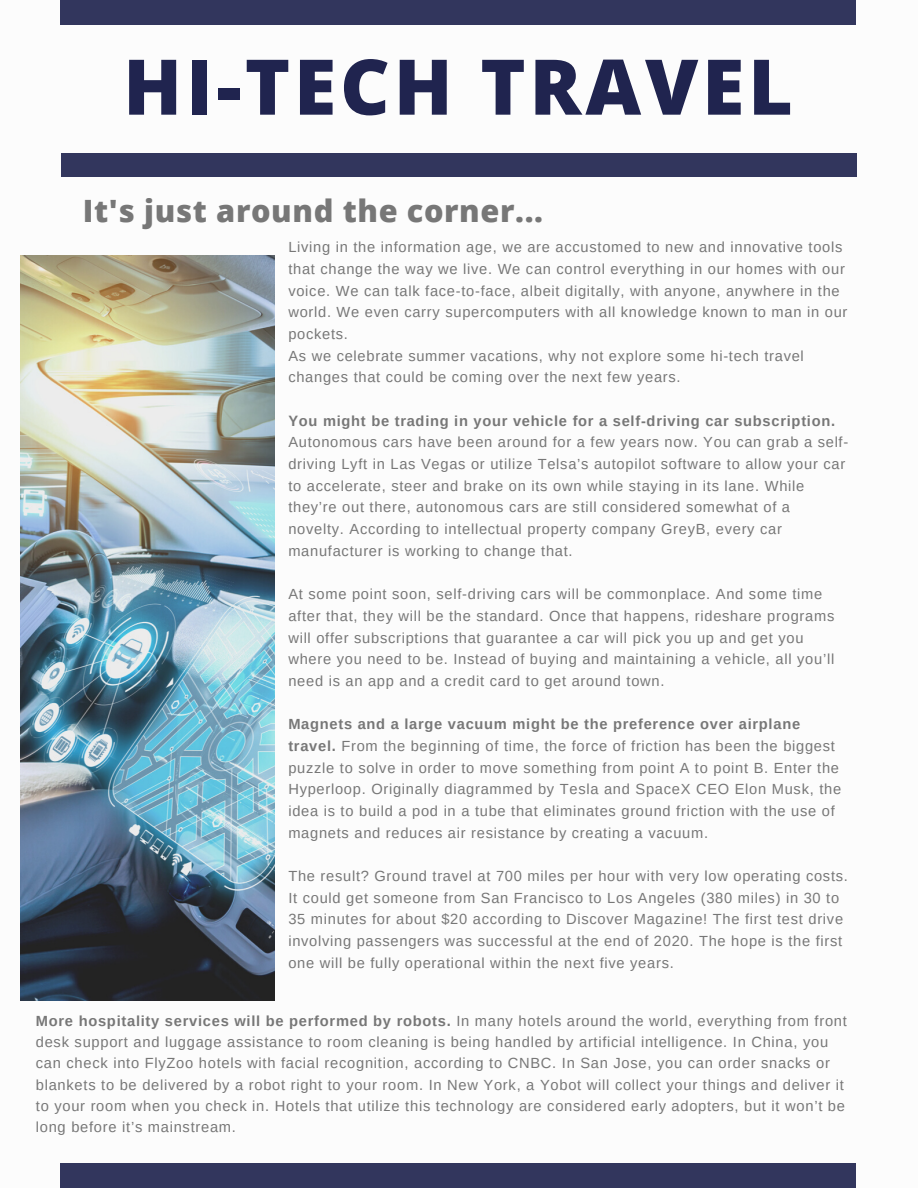
<style>
.page{position:relative;width:918px;height:1188px;background:#fff}
.page>*{position:absolute;margin:0;border:0;box-sizing:border-box;transform-origin:0 0}
.t1{font:800 76.8px "Open Sans";letter-spacing:.05em;color:#20244f}
.t2{font:800 30.75px "Open Sans";letter-spacing:.02em;color:#777}
.t3{font:14.7px/21.8px "Arimo";letter-spacing:.05em;color:#777}
.s1{font-weight:700}
</style>
<div class="page">
<div style="left:61px;top:0;width:795px;height:24px;background:#32365d"></div>
<div style="left:60px;top:1164px;width:796px;height:24px;background:#32365d"></div>
<div style="left:61px;top:153px;width:795px;height:24px;background:#32365d"></div>
<img style="left:21px;top:256px;width:254px;height:744px">
<p class="t1" style="left:123px;top:33px;width:671px">HI-TECH TRAVEL</p>
<p class="t2" style="left:83px;top:189px;width:462px">It's just around the corner...</p>
<p class="t3" style="left:288px;top:236px;width:561px">Living in the information age, we are accustomed to new and innovative tools that change the way we live. We can control everything in our homes with our voice. We can talk face-to-face, albeit digitally, with anyone, anywhere in the world. We even carry supercomputers with all knowledge known to man in our pockets.</p>
<p class="t3" style="left:288px;top:345px;width:517px">As we celebrate summer vacations, why not explore some hi-tech travel changes that could be coming over the next few years.</p>
<p class="t3" style="left:288px;top:410px;width:561px"><span class="s1">You might be trading in your vehicle for a self-driving car subscription.<br></span>Autonomous cars have been around for a few years now. You can grab a self&shy;driving Lyft in Las Vegas or utilize Telsa’s autopilot software to allow your car to accelerate, steer and brake on its own while staying in its lane. While they’re out there, autonomous cars are still considered somewhat of a novelty. According to intellectual property company GreyB, every car manufacturer is working to change that.</p>
<p class="t3" style="left:288px;top:583px;width:547px">At some point soon, self-driving cars will be commonplace. And some time after that, they will be the standard. Once that happens, rideshare programs will offer subscriptions that guarantee a car will pick you up and get you where you need to be. Instead of buying and maintaining a vehicle, all you’ll need is an app and a credit card to get around town.</p>
<p class="t3" style="left:288px;top:713px;width:554px"><span class="s1">Magnets and a large vacuum might be the preference over airplane travel.</span> From the beginning of time, the force of friction has been the biggest puzzle to solve in order to move something from point A to point B. Enter the Hyperloop. Originally diagrammed by Tesla and SpaceX CEO Elon Musk, the idea is to build a pod in a tube that eliminates ground friction with the use of magnets and reduces air resistance by creating a vacuum.</p>
<p class="t3" style="left:288px;top:865px;width:561px">The result? Ground travel at 700 miles per hour with very low operating costs.<br>It could get someone from San Francisco to Los Angeles (380 miles) in 30 to 35 minutes for about $20 according to Discover Magazine! The first test drive involving passengers was successful at the end of 2020. The hope is the first one will be fully operational within the next five years.</p>
<p class="t3" style="left:36px;top:1010px;width:813px;line-height:21.3px"><span class="s1">More hospitality services will be performed by robots.</span> In many hotels around the world, everything from front desk support and luggage assistance to room cleaning is being handled by artificial intelligence. In China, you can check into FlyZoo hotels with facial recognition, according to CNBC. In San Jose, you can order snacks or blankets to be delivered by a robot right to your room. In New York, a Yobot will collect your things and deliver it to your room when you check in. Hotels that utilize this technology are considered early adopters, but it won’t be long before it’s mainstream.</p>
</div>
